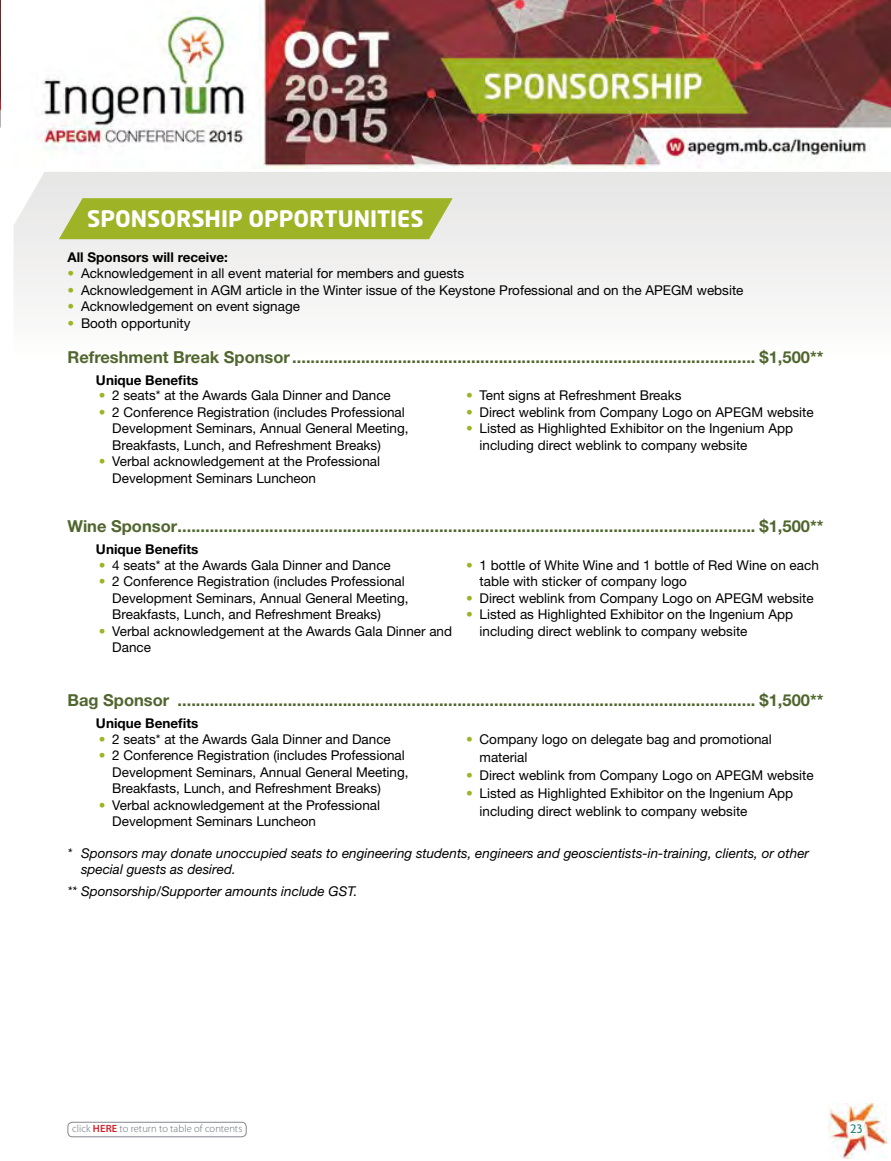
<style>
.page{position:relative;width:891px;height:1161px;background:#fff}
.page>*{position:absolute;margin:0;border:0;box-sizing:border-box;transform-origin:0 0}
.t1{font:700 22.5px "Neo Sans";color:#fff}
.t2{font:700 16.5px "Helvetica Neue LT Std";color:#50662e}
.t3{font:13.5px/16.5px "Helvetica Neue LT Std";color:#000}
.t4{font:italic 13.5px/16.5px "Helvetica Neue LT Std";color:#000}
.t5{font:700 13.5px "Helvetica Neue LT Std";color:#000}
.t6{font:500 13.5px "Agenda";color:#2f8780}
.t7{font:300 10.5px "Myriad Pro";letter-spacing:.01em;color:#636e75}
.s1{color:#9eb326}
.s2{font-weight:600;color:#d61f26}
</style>
<div class="page">
<div style="left:14px;top:172px;width:877px;height:125px;background:#efeeee"></div>
<svg style="left:59px;top:198px;width:394px;height:41px;background:#a2b632"></svg>
<img style="left:0;top:0;width:891px;height:168px">
<div style="left:68px;top:1122px;width:178px;height:15px;border:1px solid #85878e;border-radius:4px"></div>
<img style="left:828px;top:1103px;width:58px;height:56px">
<h1 class="t1" style="left:87px;top:209px;width:338px">SPONSORSHIP OPPORTUNITIES</h1>
<p class="t5" style="left:68px;top:249px;width:162px">All Sponsors will receive:</p>
<p class="t3" style="left:68px;top:265px;width:398px"><span class="s1">•</span> Acknowledgement in all event material for members and guests</p>
<p class="t3" style="left:68px;top:282px;width:678px"><span class="s1">•</span> Acknowledgement in AGM article in the Winter issue of the Keystone Professional and on the APEGM website</p>
<p class="t3" style="left:68px;top:298px;width:234px"><span class="s1">•</span> Acknowledgement on event signage</p>
<p class="t3" style="left:68px;top:315px;width:125px"><span class="s1">•</span> Booth opportunity</p>
<p class="t2" style="left:68px;top:347px;width:757px">Refreshment Break Sponsor ..................................................................................................... $1,500**</p>
<p class="t5" style="left:96px;top:372px;width:104px">Unique Benefits</p>
<p class="t3" style="left:99px;top:387px;width:294px"><span class="s1">•</span> 2 seats* at the Awards Gala Dinner and Dance</p>
<p class="t3" style="left:112px;top:404px;width:298px;text-indent:-14px"><span class="s1">•</span> 2 Conference Registration (includes Professional<br>Development Seminars, Annual General Meeting,<br>Breakfasts, Lunch, and Refreshment Breaks)</p>
<p class="t3" style="left:112px;top:453px;width:269px;text-indent:-14px"><span class="s1">•</span> Verbal acknowledgement at the Professional<br>Development Seminars Luncheon</p>
<p class="t3" style="left:466px;top:387px;width:217px"><span class="s1">•</span> Tent signs at Refreshment Breaks</p>
<p class="t3" style="left:466px;top:404px;width:349px"><span class="s1">•</span> Direct weblink from Company Logo on APEGM website</p>
<p class="t3" style="left:480px;top:420px;width:315px;text-indent:-14px"><span class="s1">•</span> Listed as Highlighted Exhibitor on the Ingenium App including direct weblink to company website</p>
<p class="t2" style="left:68px;top:516px;width:757px">Wine Sponsor .............................................................................................................................. $1,500**</p>
<p class="t5" style="left:96px;top:541px;width:104px">Unique Benefits</p>
<p class="t3" style="left:99px;top:557px;width:294px"><span class="s1">•</span> 4 seats* at the Awards Gala Dinner and Dance</p>
<p class="t3" style="left:112px;top:573px;width:298px;text-indent:-14px"><span class="s1">•</span> 2 Conference Registration (includes Professional<br>Development Seminars, Annual General Meeting,<br>Breakfasts, Lunch, and Refreshment Breaks)</p>
<p class="t3" style="left:112px;top:623px;width:341px;text-indent:-14px"><span class="s1">•</span> Verbal acknowledgement at the Awards Gala Dinner and<br>Dance</p>
<p class="t3" style="left:480px;top:557px;width:341px;text-indent:-14px"><span class="s1">•</span> 1 bottle of White Wine and 1 bottle of Red Wine on each table with sticker of company logo</p>
<p class="t3" style="left:466px;top:590px;width:349px"><span class="s1">•</span> Direct weblink from Company Logo on APEGM website</p>
<p class="t3" style="left:480px;top:606px;width:315px;text-indent:-14px"><span class="s1">•</span> Listed as Highlighted Exhibitor on the Ingenium App including direct weblink to company website</p>
<p class="t2" style="left:68px;top:690px;width:757px">Bag Sponsor .............................................................................................................................. $1,500**</p>
<p class="t5" style="left:96px;top:715px;width:104px">Unique Benefits</p>
<p class="t3" style="left:99px;top:730px;width:294px"><span class="s1">•</span> 2 seats* at the Awards Gala Dinner and Dance</p>
<p class="t3" style="left:112px;top:747px;width:298px;text-indent:-14px"><span class="s1">•</span> 2 Conference Registration (includes Professional<br>Development Seminars, Annual General Meeting,<br>Breakfasts, Lunch, and Refreshment Breaks)</p>
<p class="t3" style="left:112px;top:796px;width:269px;text-indent:-14px"><span class="s1">•</span> Verbal acknowledgement at the Professional<br>Development Seminars Luncheon</p>
<p class="t3" style="left:480px;top:730px;width:294px;line-height:18px;text-indent:-14px"><span class="s1">•</span> Company logo on delegate bag and promotional material</p>
<p class="t3" style="left:466px;top:766px;width:349px"><span class="s1">•</span> Direct weblink from Company Logo on APEGM website</p>
<p class="t3" style="left:480px;top:784px;width:315px;line-height:18px;text-indent:-14px"><span class="s1">•</span> Listed as Highlighted Exhibitor on the Ingenium App including direct weblink to company website</p>
<p class="t4" style="left:81px;top:844px;width:730px;text-indent:-14px">* Sponsors may donate unoccupied seats to engineering students, engineers and geoscientists-in-training, clients, or other special guests as desired.</p>
<p class="t4" style="left:68px;top:883px;width:292px">** Sponsorship/Supporter amounts include GST.</p>
<p class="t7" style="left:72px;top:1123px;width:172px">click <span class="s2">HERE</span> to return to table of contents</p>
<p class="t6" style="left:850px;top:1121px;width:14px">23</p>
</div>
